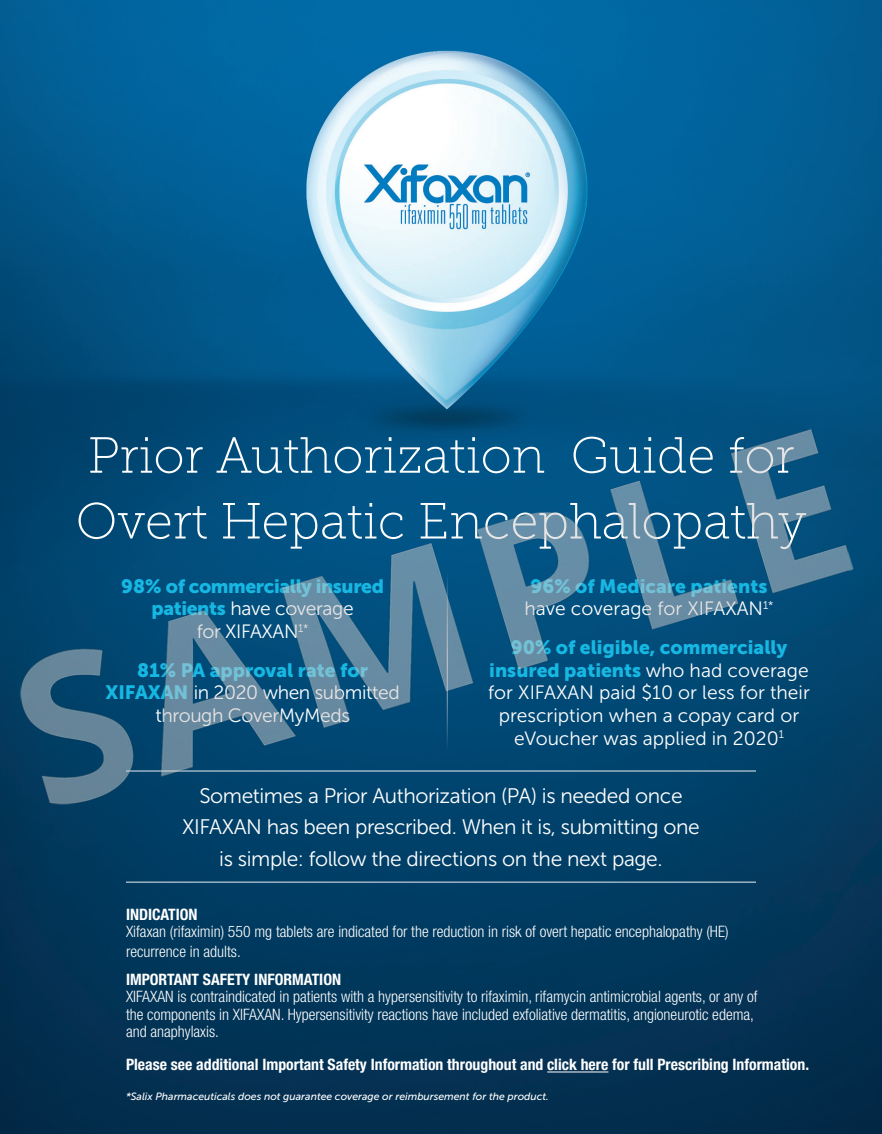
<style>
.page{position:relative;width:882px;height:1134px;background:#fff}
.page>*{position:absolute;margin:0;border:0;box-sizing:border-box;transform-origin:0 0}
.Subheads{font:50.75px/65.8px "Museo Slab 100";color:#fff}
.Subheads-2{font:21px/31.5px "Museo Sans 300";letter-spacing:-.02em;color:#fff;text-align:center}
.Subheads-3{font:19.25px/22.8px "Museo Sans 300";color:#fff;text-align:center}
.Subheads-4{font:19.25px/22.8px "Museo Sans 300";letter-spacing:-.02em;color:#fff;text-align:center}
.Subheads-5{font:19.25px/22.8px "Museo Sans 900";letter-spacing:-.02em;color:#16b8e3;text-align:center}
.Subheads-6{font:300 condensed 15.75px/17.5px "Helvetica Neue LT Std";color:#fff}
.Subheads-7{font:700 condensed 15.75px "Helvetica Neue LT Std";color:#fff}
.Subheads-8{font:italic 10.5px "Museo Sans 500";color:#fff}
.s1{font-family:"Museo Sans 300";color:#fff}
.s2{font-family:"Museo Sans 900";color:#16b8e3}
.s3{font-weight:700}
</style>
<div class="page">
<img style="left:0;top:0;width:882px;height:1134px">
<hr style="left:126px;top:882px;width:630px;height:1px;background:#eaeff4">
<hr style="left:547px;top:1072px;width:61px;height:1px;background:#fff">
<img style="left:0;top:417px;width:882px;height:399px">
<p class="Subheads" style="left:76px;top:423px;width:732px">Prior Authorization Guide for<br>Overt Hepatic Encephalopathy</p>
<p class="Subheads-5" style="left:121px;top:574px;width:264px">98% of commercially insured patients <span class="s1">have coverage<br>for XIFAXAN</span><sup>1*</sup></p>
<p class="Subheads-4" style="left:105px;top:659px;width:296px"><span class="s2">81% PA approval rate for<br>XIFAXAN</span> in 2020 when submitted through CoverMyMeds</p>
<p class="Subheads-3" style="left:524px;top:575px;width:251px"><span class="s2">96% of Medicare patients </span>have coverage for XIFAXAN<sup>1*</sup></p>
<p class="Subheads-3" style="left:488px;top:636px;width:323px"><span class="s2">90% of eligible, commercially insured patients</span> who had coverage for XIFAXAN paid $10 or less for their prescription when a copay card or eVoucher was applied in 2020<sup>1</sup></p>
<p class="Subheads-2" style="left:182px;top:780px;width:519px">Sometimes a Prior Authorization (PA) is needed once<br>XIFAXAN has been prescribed. When it is, submitting one is simple: follow the directions on the next page.</p>
<p class="Subheads-6" style="left:126px;top:905px;width:604px"><span class="s3">INDICATION<br></span>Xifaxan (rifaximin) 550 mg tablets are indicated for the reduction in risk of overt hepatic encephalopathy (HE)</p>
<p class="Subheads-6" style="left:126px;top:942px;width:116px">recurrence in adults.</p>
<p class="Subheads-6" style="left:126px;top:970px;width:633px"><span class="s3">IMPORTANT SAFETY INFORMATION<br></span>XIFAXAN is contraindicated in patients with a hypersensitivity to rifaximin, rifamycin antimicrobial agents, or any of the components in XIFAXAN. Hypersensitivity reactions have included exfoliative dermatitis, angioneurotic edema, and anaphylaxis.</p>
<p class="Subheads-7" style="left:126px;top:1055px;width:685px">Please see additional Important Safety Information throughout and click here for full Prescribing Information.</p>
<p class="Subheads-8" style="left:126px;top:1091px;width:424px">*Salix Pharmaceuticals does not guarantee coverage or reimbursement for the product.</p>
</div>
